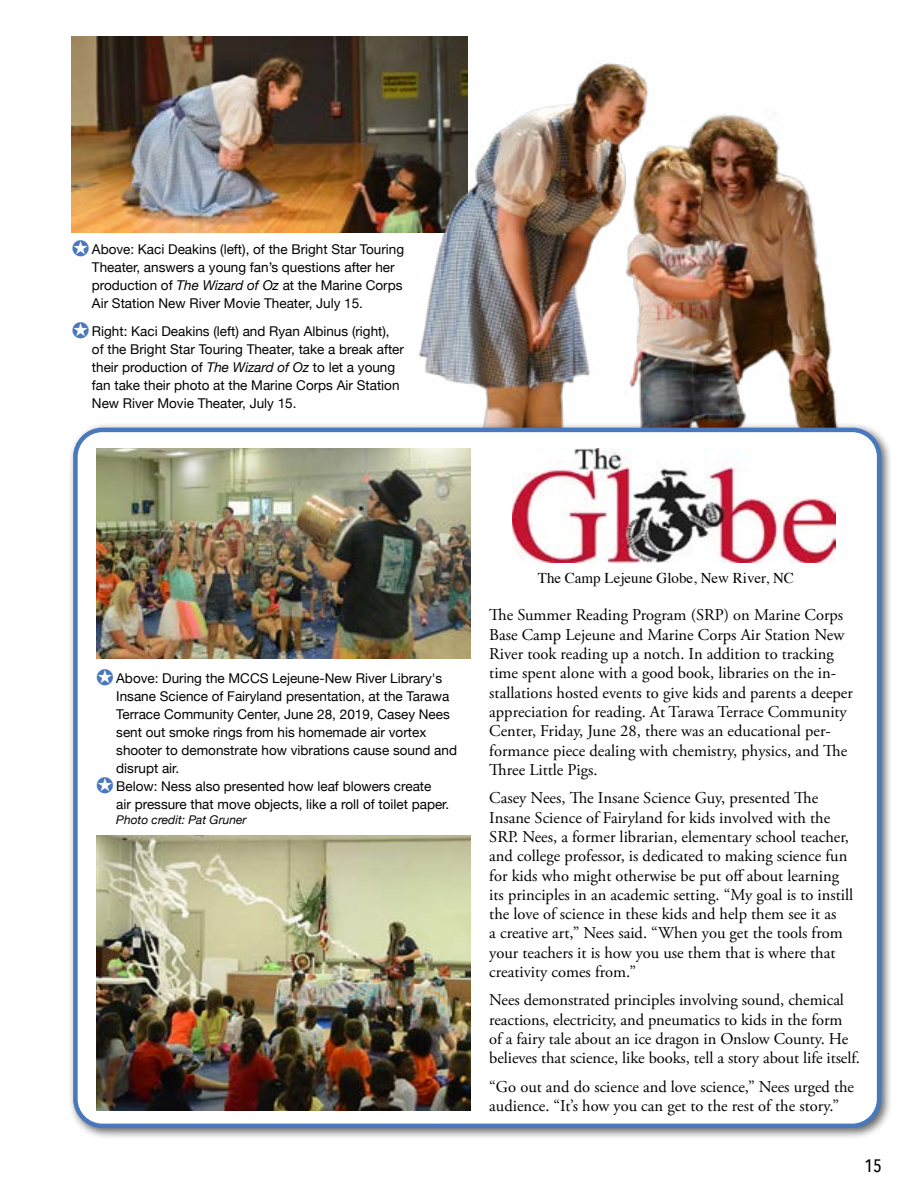
<style>
.page{position:relative;width:918px;height:1188px;background:#fff}
.page>*{position:absolute;margin:0;border:0;box-sizing:border-box;transform-origin:0 0}
.t1{font:500 18px "Avenir Next Condensed";color:#000}
.t2{font:16.5px/19.4px "Adobe Garamond Pro";color:#000}
.t3{font:15px "Times";color:#000}
.t4{font:13.5px/18px "Helvetica Neue";color:#000}
.t5{font:italic 12px "Helvetica Neue";color:#000}
.s1{color:#4978bc}
.s2{font-style:italic}
</style>
<div class="page">
<img style="left:72px;top:37px;width:396px;height:195px">
<img style="left:410px;top:50px;width:428px;height:373px">
<div style="left:68px;top:423px;width:824px;height:717px;background:#000;opacity:.6"></div>
<div style="left:75px;top:430px;width:804px;height:696px;background:#fff;border-radius:27px"></div>
<div style="left:73px;top:428px;width:808px;height:700px;border:4px solid #4978bc;border-radius:27px"></div>
<img style="left:96px;top:448px;width:375px;height:211px">
<img style="left:96px;top:836px;width:375px;height:275px">
<img style="left:512px;top:448px;width:323px;height:114px">
<p class="t4" style="left:92px;top:241px;width:314px;text-indent:-20px"><span class="s1">✪</span> Above: Kaci Deakins (left), of the Bright Star Touring Theater, answers a young fan’s questions after her production of <span class="s2">The Wizard of Oz</span> at the Marine Corps Air Station New River Movie Theater, July 15.</p>
<p class="t4" style="left:92px;top:323px;width:314px;text-indent:-20px"><span class="s1">✪</span> Right: Kaci Deakins (left) and Ryan Albinus (right), of the Bright Star Touring Theater, take a break after their production of <span class="s2">The Wizard of Oz</span> to let a young fan take their photo at the Marine Corps Air Station New River Movie Theater, July 15.</p>
<p class="t4" style="left:96px;top:670px;width:348px"><span class="s1">✪</span> Above: During the MCCS Lejeune-New River Library's</p>
<p class="t4" style="left:116px;top:688px;width:335px">Insane Science of Fairyland presentation, at the Tarawa</p>
<p class="t4" style="left:116px;top:706px;width:335px">Terrace Community Center, June 28, 2019, Casey Nees</p>
<p class="t4" style="left:116px;top:724px;width:312px">sent out smoke rings from his homemade air vortex</p>
<p class="t4" style="left:116px;top:742px;width:342px">shooter to demonstrate how vibrations cause sound and</p>
<p class="t4" style="left:116px;top:760px;width:65px">disrupt air.</p>
<p class="t4" style="left:96px;top:778px;width:337px"><span class="s1">✪</span> Below: Ness also presented how leaf blowers create</p>
<p class="t4" style="left:116px;top:796px;width:335px">air pressure that move objects, like a roll of toilet paper.</p>
<p class="t5" style="left:116px;top:811px;width:132px">Photo credit: Pat Gruner</p>
<p class="t3" style="left:538px;top:564px;width:258px">The Camp Lejeune Globe, New River, NC</p>
<p class="t2" style="left:489px;top:606px;width:365px">The Summer Reading Program (SRP) on Marine Corps Base Camp Lejeune and Marine Corps Air Station New River took reading up a notch. In addition to tracking time spent alone with a good book, libraries on the in&shy;stallations hosted events to give kids and parents a deeper appreciation for reading. At Tarawa Terrace Community Center, Friday, June 28, there was an educational per&shy;formance piece dealing with chemistry, physics, and The Three Little Pigs.</p>
<p class="t2" style="left:489px;top:789px;width:365px">Casey Nees, The Insane Science Guy, presented The Insane Science of Fairyland for kids involved with the SRP. Nees, a former librarian, elementary school teacher, and college professor, is dedicated to making science fun for kids who might otherwise be put off about learning its principles in an academic setting. “My goal is to instill the love of science in these kids and help them see it as<br>a creative art,” Nees said. “When you get the tools from your teachers it is how you use them that is where that creativity comes from.”</p>
<p class="t2" style="left:489px;top:991px;width:372px">Nees demonstrated principles involving sound, chemical reactions, electricity, and pneumatics to kids in the form<br>of a fairy tale about an ice dragon in Onslow County. He believes that science, like books, tell a story about life itself.</p>
<p class="t2" style="left:489px;top:1077px;width:366px">“Go out and do science and love science,” Nees urged the audience. “It’s how you can get to the rest of the story.”</p>
<p class="t1" style="left:865px;top:1155px;width:19px">15</p>
</div>
